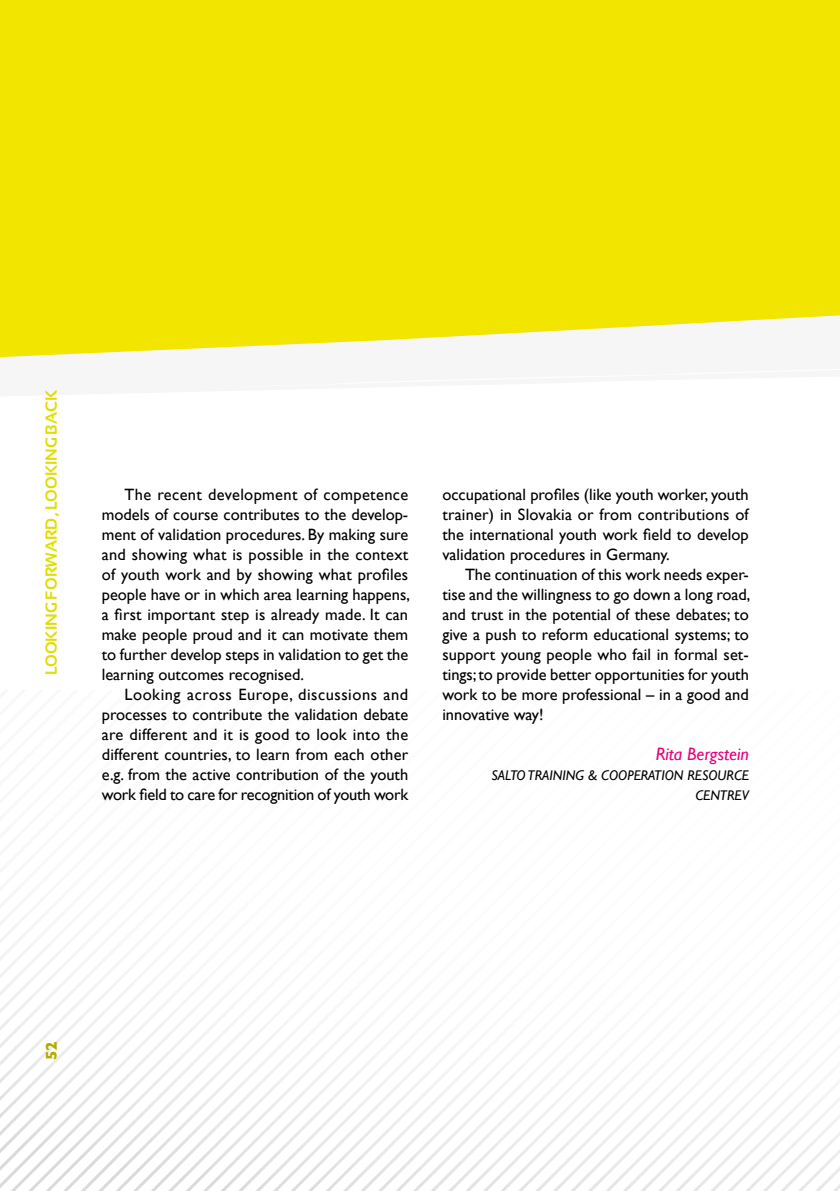
<style>
.page{position:relative;width:840px;height:1191px;background:#fff}
.page>*{position:absolute;margin:0;border:0;box-sizing:border-box;transform-origin:0 0}
.t1{font:italic 18px "Gill Sans";color:#e6007d}
.t2{font:16.4px/20px "Gill Sans";color:#000;text-align:justify}
.t3{font:700 16px "Sansation";color:#e0dd00}
.t4{font:700 16px "Gill Sans";color:#b5ab00}
.t5{font:italic 14px/20px "Gill Sans";color:#000;text-align:right}
</style>
<div class="page">
<svg style="left:0;top:920px;width:839px;height:271px"></svg>
<div style="left:0;top:0;width:839px;height:358px;background:#f2e600"></div>
<p class="t3" style="left:42px;top:675px;width:287px;rotate:-90deg">Looking forward, looking back</p>
<p class="t2" style="left:102px;top:484px;width:309px;text-indent:23px">The recent development of competence models of course contributes to the develop&shy;ment of validation procedures. By making sure and showing what is possible in the context of youth work and by showing what profiles people have or in which area learning happens, a first important step is already made. It can make people proud and it can motivate them to further develop steps in validation to get the learning outcomes recognised.</p>
<p class="t2" style="left:102px;top:684px;width:308px;text-indent:23px">Looking across Europe, discussions and processes to contribute the validation debate are different and it is good to look into the different countries, to learn from each other e.g. from the active contribution of the youth work field to care for recognition of youth work</p>
<p class="t2" style="left:442px;top:484px;width:308px">occupational profiles (like youth worker, youth trainer) in Slovakia or from contributions of the international youth work field to develop validation procedures in Germany.</p>
<p class="t2" style="left:442px;top:564px;width:309px;text-indent:23px">The continuation of this work needs exper&shy;tise and the willingness to go down a long road, and trust in the potential of these debates; to give a push to reform educational systems; to support young people who fail in formal set&shy;tings; to provide better opportunities for youth work to be more professional – in a good and innovative way!</p>
<p class="t1" style="left:655px;top:744px;width:94px">RITA BERGSTEIN</p>
<p class="t5" style="left:491px;top:765px;width:259px">SALTO TRAINING &amp; COOPERATION RESO URCE<br>CENTREV</p>
<p class="t4" style="left:42px;top:1060px;width:21px;rotate:-90deg">52</p>
</div>
